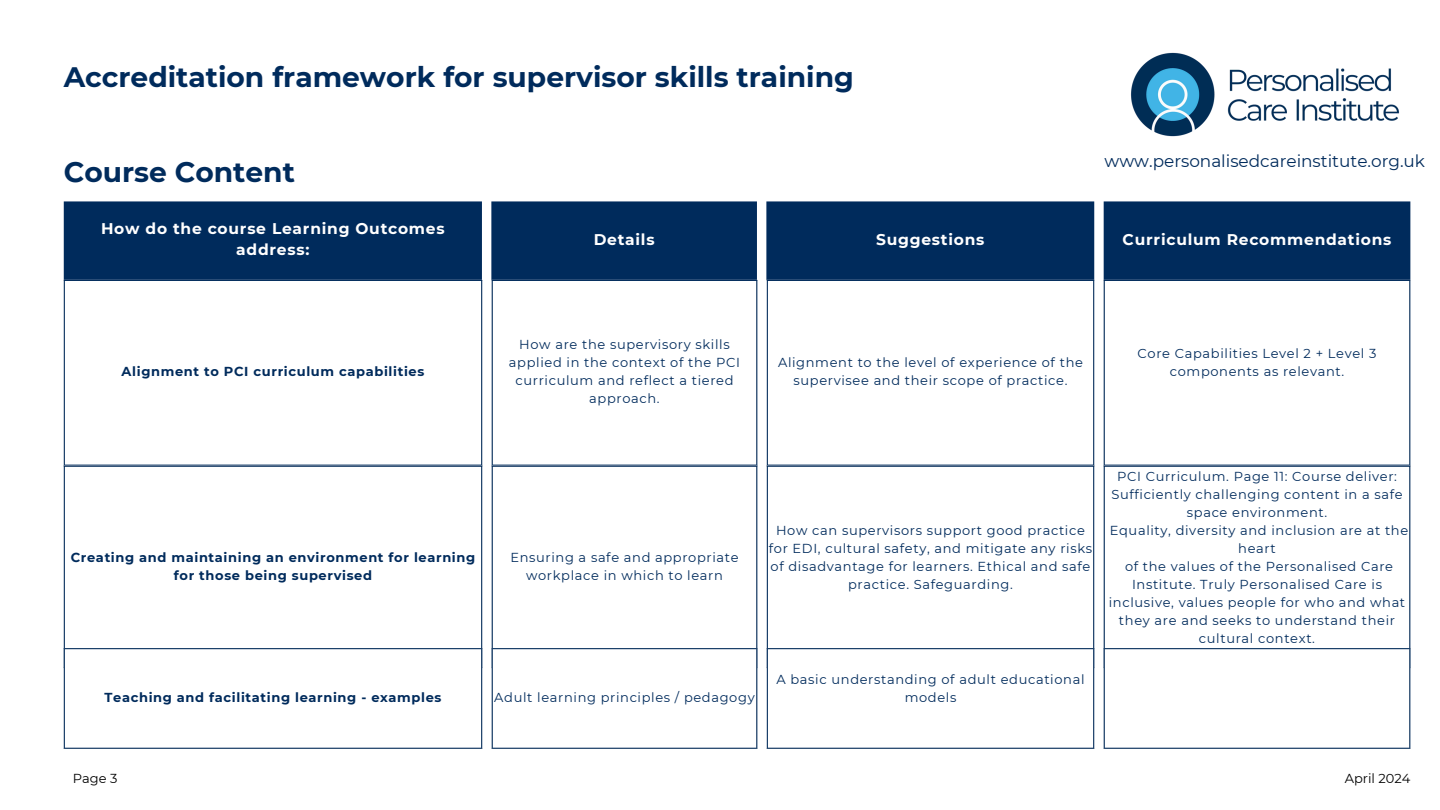
<style>
.page{position:relative;width:1440px;height:810px;background:#fff}
.page>*{position:absolute;margin:0;border:0;box-sizing:border-box;transform-origin:0 0}
.t1{font:700 28.1px "Montserrat";color:#002b5c}
.t2{font:16.9px "Montserrat";color:#002b5c}
.t3{font:700 15.5px/21px "Montserrat";letter-spacing:.05em;color:#fff;text-align:center}
.t4{font:13px/18px "Montserrat";letter-spacing:.05em;color:#002b5c;text-align:center}
.t5{font:700 13px/18px "Montserrat";letter-spacing:.05em;color:#002b5c;text-align:center}
.t6{font:13px "Montserrat";color:#000}
</style>
<div class="page">
<div style="left:64px;top:201px;width:1346px;height:79px;background:#002b5c"></div>
<svg style="left:65px;top:280px;width:1344px;height:186px"></svg>
<hr style="left:64px;top:281px;width:1px;height:184px;background:#002b5c">
<hr style="left:481px;top:281px;width:1px;height:184px;background:#002b5c">
<hr style="left:64px;top:280px;width:418px;height:1px;background:#002b5c">
<hr style="left:64px;top:465px;width:418px;height:1px;background:#002b5c">
<hr style="left:492px;top:281px;width:1px;height:184px;background:#002b5c">
<hr style="left:756px;top:281px;width:1px;height:184px;background:#002b5c">
<hr style="left:492px;top:280px;width:265px;height:1px;background:#002b5c">
<hr style="left:492px;top:465px;width:265px;height:1px;background:#002b5c">
<hr style="left:767px;top:281px;width:1px;height:184px;background:#002b5c">
<hr style="left:1093px;top:281px;width:1px;height:184px;background:#002b5c">
<hr style="left:767px;top:280px;width:327px;height:1px;background:#002b5c">
<hr style="left:767px;top:465px;width:327px;height:1px;background:#002b5c">
<hr style="left:1104px;top:281px;width:1px;height:184px;background:#002b5c">
<hr style="left:1409px;top:281px;width:1px;height:184px;background:#002b5c">
<hr style="left:1104px;top:280px;width:306px;height:1px;background:#002b5c">
<hr style="left:1104px;top:465px;width:306px;height:1px;background:#002b5c">
<img style="left:1131px;top:52px;width:269px;height:85px">
<svg style="left:482px;top:466px;width:622px;height:182px"></svg>
<hr style="left:64px;top:467px;width:1px;height:200px;background:#002b5c">
<hr style="left:481px;top:467px;width:1px;height:200px;background:#002b5c">
<hr style="left:64px;top:466px;width:418px;height:1px;background:#002b5c">
<hr style="left:492px;top:467px;width:1px;height:200px;background:#002b5c">
<hr style="left:756px;top:467px;width:1px;height:200px;background:#002b5c">
<hr style="left:492px;top:466px;width:265px;height:1px;background:#002b5c">
<hr style="left:767px;top:467px;width:1px;height:200px;background:#002b5c">
<hr style="left:1093px;top:467px;width:1px;height:200px;background:#002b5c">
<hr style="left:767px;top:466px;width:327px;height:1px;background:#002b5c">
<hr style="left:1104px;top:467px;width:1px;height:200px;background:#002b5c">
<hr style="left:1409px;top:467px;width:1px;height:200px;background:#002b5c">
<hr style="left:1104px;top:466px;width:306px;height:1px;background:#002b5c">
<svg style="left:65px;top:648px;width:1344px;height:101px"></svg>
<hr style="left:64px;top:649px;width:1px;height:99px;background:#002b5c">
<hr style="left:481px;top:649px;width:1px;height:99px;background:#002b5c">
<hr style="left:64px;top:648px;width:418px;height:1px;background:#002b5c">
<hr style="left:64px;top:748px;width:418px;height:1px;background:#002b5c">
<hr style="left:492px;top:649px;width:1px;height:99px;background:#002b5c">
<hr style="left:756px;top:649px;width:1px;height:99px;background:#002b5c">
<hr style="left:492px;top:648px;width:265px;height:1px;background:#002b5c">
<hr style="left:492px;top:748px;width:265px;height:1px;background:#002b5c">
<hr style="left:767px;top:649px;width:1px;height:99px;background:#002b5c">
<hr style="left:1093px;top:649px;width:1px;height:99px;background:#002b5c">
<hr style="left:767px;top:648px;width:327px;height:1px;background:#002b5c">
<hr style="left:767px;top:748px;width:327px;height:1px;background:#002b5c">
<hr style="left:1104px;top:649px;width:1px;height:99px;background:#002b5c">
<hr style="left:1409px;top:649px;width:1px;height:99px;background:#002b5c">
<hr style="left:1104px;top:648px;width:306px;height:1px;background:#002b5c">
<hr style="left:1104px;top:748px;width:306px;height:1px;background:#002b5c">
<p class="t1" style="left:64px;top:60px;width:792px">Accreditation framework for supervisor skills training</p>
<p class="t1" style="left:64px;top:155px;width:233px">Course Content</p>
<p class="t2" style="left:1105px;top:151px;width:322px">www.personalisedcareinstitute.org.uk</p>
<h1 class="t3" style="left:101px;top:218px;width:345px">How do the course Learning Outcomes address:</h1>
<h1 class="t3" style="left:594px;top:229px;width:62px">Details</h1>
<p class="t3" style="left:876px;top:229px;width:110px">Suggestions</p>
<h2 class="t3" style="left:1123px;top:229px;width:270px">Curriculum Recommendations</h2>
<p class="t5" style="left:122px;top:363px;width:304px">Alignment to PCI curriculum capabilities</p>
<p class="t4" style="left:509px;top:336px;width:233px">How are the supervisory skills applied in the context of the PCI curriculum and reflect a tiered approach.</p>
<p class="t4" style="left:778px;top:354px;width:306px">Alignment to the level of experience of the supervisee and their scope of practice.</p>
<p class="t4" style="left:1138px;top:345px;width:240px">Core Capabilities Level 2 + Level 3 components as relevant.</p>
<p class="t5" style="left:71px;top:548px;width:406px">Creating and maintaining an environment for learning for those being supervised</p>
<p class="t4" style="left:510px;top:548px;width:230px">Ensuring a safe and appropriate workplace in which to learn</p>
<p class="t4" style="left:769px;top:521px;width:325px">How can supervisors support good practice for EDI, cultural safety, and mitigate any risks of disadvantage for learners. Ethical and safe practice. Safeguarding.</p>
<p class="t5" style="left:105px;top:689px;width:338px">Teaching and facilitating learning - examples</p>
<p class="t4" style="left:494px;top:689px;width:262px">Adult learning principles / pedagogy</p>
<p class="t4" style="left:777px;top:671px;width:310px">A basic understanding of adult educational models</p>
<p class="t4" style="left:1111px;top:467px;width:293px">PCI Curriculum. Page 11: Course deliver:<br>Sufficiently challenging content in a safe space environment.</p>
<p class="t4" style="left:1110px;top:521px;width:300px">Equality, diversity and inclusion are at the heart</p>
<p class="t4" style="left:1109px;top:557px;width:298px">of the values of the Personalised Care Institute. Truly Personalised Care is inclusive, values people for who and what they are and seeks to understand their cultural context.</p>
<p class="t6" style="left:73px;top:770px;width:46px">Page 3</p>
<p class="t6" style="left:1345px;top:770px;width:67px">April 2024</p>
</div>
